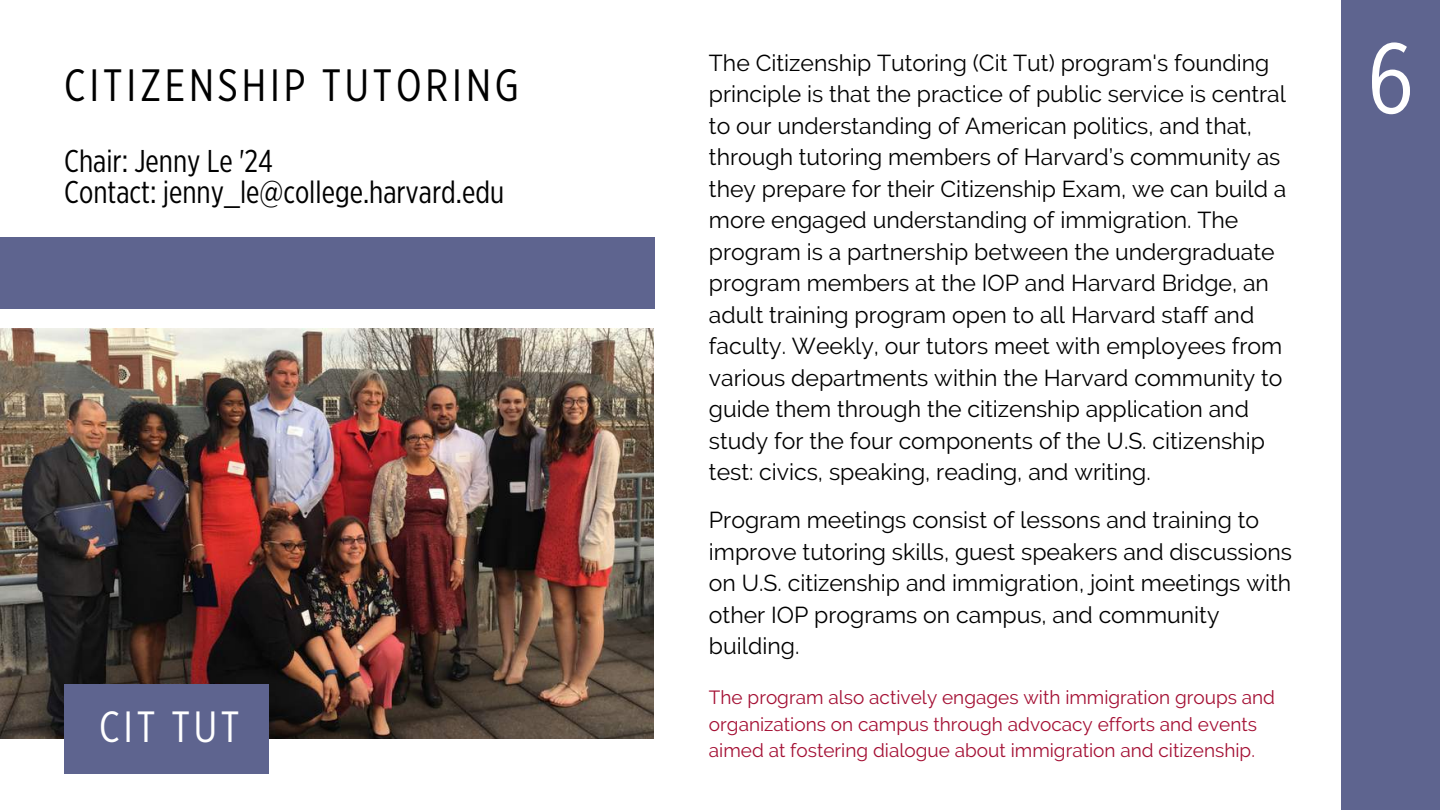
<style>
.page{position:relative;width:1440px;height:810px;background:#fff}
.page>*{position:absolute;margin:0;border:0;box-sizing:border-box;transform-origin:0 0}
.t1{font:99.7px "Gotham X Narrow";color:#fff}
.t2{font:45.2px "Gotham X Narrow";letter-spacing:.085em;color:#000}
.t3{font:43.7px "Gotham X Narrow";letter-spacing:.085em;color:#fff}
.t4{font:31.5px/31.5px "Gotham X Narrow";color:#000}
.t5{font:23px/31.5px "Raleway";color:#000}
.t6{font:19px/26.2px "Raleway";color:#a41034}
</style>
<div class="page">
<img style="left:0;top:328px;width:654px;height:411px">
<div style="left:64px;top:684px;width:205px;height:90px;background:#5e648f"></div>
<div style="left:0;top:237px;width:654px;height:72px;background:#5e648f"></div>
<div style="left:1342px;top:0;width:98px;height:810px;background:#5e648f"></div>
<h2 class="t2" style="left:64px;top:65px;width:456px">CITIZENSHIP TUTORING</h2>
<h3 class="t4" style="left:64px;top:146px;width:441px">Chair: Jenny Le '24<br>Contact: jenny_le@college.harvard.edu</h3>
<h3 class="t3" style="left:99px;top:707px;width:142px">CIT TUT</h3>
<p class="t5" style="left:709px;top:47px;width:579px">The Citizenship Tutoring (Cit Tut) program's founding principle is that the practice of public service is central to our understanding of American politics, and that, through tutoring members of Harvard’s community as they prepare for their Citizenship Exam, we can build a more engaged understanding of immigration. The program is a partnership between the undergraduate program members at the IOP and Harvard Bridge, an adult training program open to all Harvard staff and faculty. Weekly, our tutors meet with employees from various departments within the Harvard community to guide them through the citizenship application and study for the four components of the U.S. citizenship test: civics, speaking, reading, and writing.</p>
<p class="t5" style="left:709px;top:504px;width:585px">Program meetings consist of lessons and training to improve tutoring skills, guest speakers and discussions on U.S. citizenship and immigration, joint meetings with other IOP programs on campus, and community building.</p>
<p class="t6" style="left:709px;top:685px;width:568px">The program also actively engages with immigration groups and organizations on campus through advocacy efforts and events aimed at fostering dialogue about immigration and citizenship.</p>
<h1 class="t1" style="left:1368px;top:33px;width:48px">6</h1>
</div>
